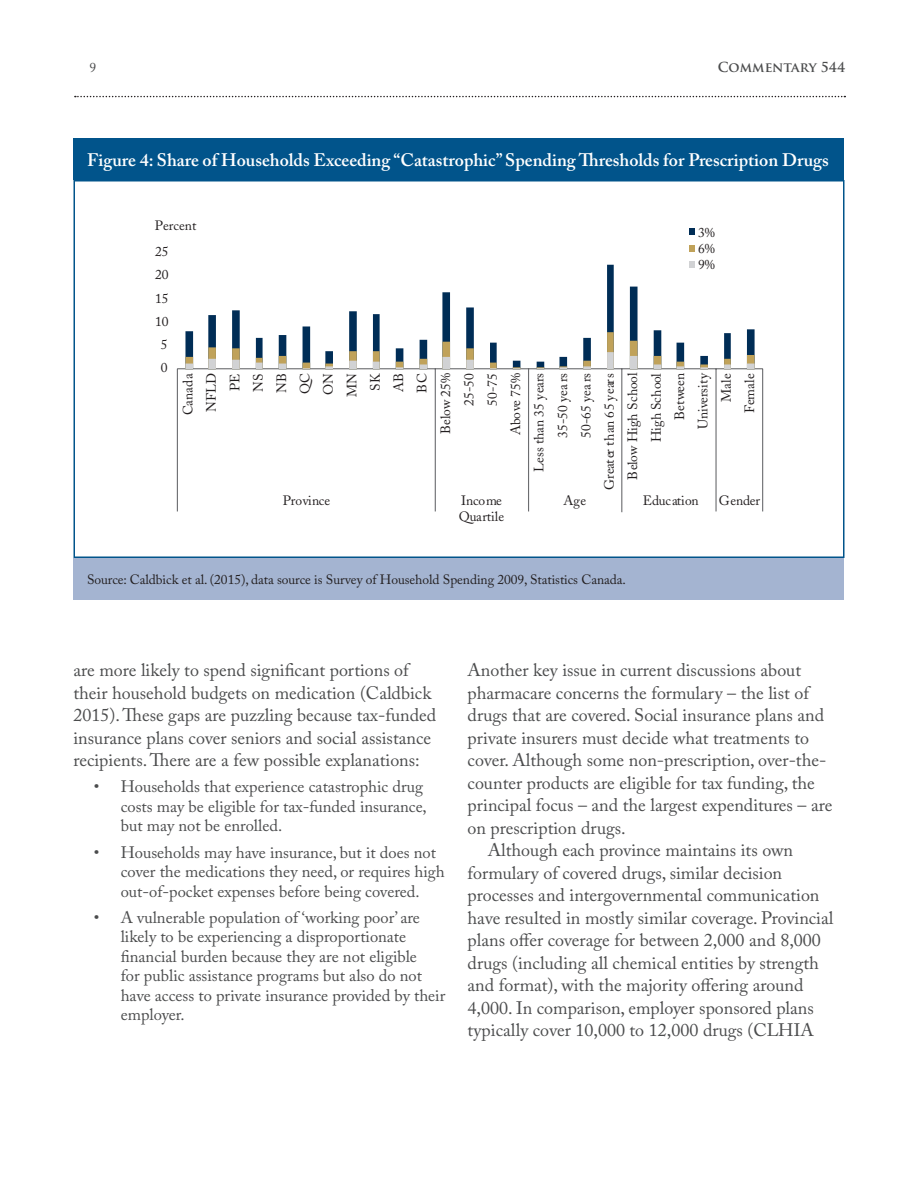
<style>
.page{position:relative;width:918px;height:1188px;background:#fff}
.page>*{position:absolute;margin:0;border:0;box-sizing:border-box;transform-origin:0 0}
.Body_Copy{font:18px/22.5px "Adobe Caslon Pro";color:#4b4c4d}
.Table_Header{font:600 18px "Adobe Caslon Pro";color:#fff}
.bullet{font:16.5px/19.5px "Adobe Caslon Pro";color:#4b4c4d}
.t1{font:13.5px/23.4px "Adobe Caslon";color:#231f20;text-align:right}
.table_foot_note{font:13.5px "Adobe Caslon Pro";letter-spacing:-.005em;color:#231f20}
.t2{font:700 13.5px "Trajan Pro";color:#4b4c4d}
.t3{font:13.5px "Adobe Caslon Pro";color:#4b4c4d}
</style>
<div class="page">
<svg style="left:75px;top:96px;width:770px;height:1px"></svg>
<div style="left:74px;top:138px;width:770px;height:42px;background:#01548b"></div>
<div style="left:74px;top:558px;width:770px;height:42px;background:#a4b4d1"></div>
<div style="left:74px;top:180px;width:770px;height:378px;background:#fff;border:2px solid #01548b"></div>
<svg style="left:689px;top:229px;width:6px;height:6px"></svg>
<div style="left:689px;top:245px;width:6px;height:7px;background:#c0a25a"></div>
<svg style="left:689px;top:262px;width:6px;height:3px"></svg>
<hr style="left:177px;top:369px;width:1px;height:142px;background:#6c6d70">
<hr style="left:435px;top:369px;width:1px;height:142px;background:#6c6d70">
<hr style="left:528px;top:369px;width:1px;height:142px;background:#6c6d70">
<hr style="left:621px;top:369px;width:1px;height:143px;background:#6c6d70">
<hr style="left:715px;top:369px;width:2px;height:142px;background:#6c6d70">
<hr style="left:762px;top:369px;width:1px;height:142px;background:#6c6d70">
<hr style="left:177px;top:368px;width:586px;height:1px;background:#6c6d70">
<svg style="left:185px;top:265px;width:570px;height:67px"></svg>
<svg style="left:185px;top:332px;width:570px;height:37px"></svg>
<p class="t3" style="left:90px;top:59px;width:8px">9</p>
<p class="t2" style="left:718px;top:59px;width:129px">COMMENTARY 544</p>
<p class="Table_Header" style="left:87px;top:149px;width:743px">Figure 4: Share of Households Exceeding “Catastrophic” Spending Thresholds for Prescription Drugs</p>
<p class="t1" style="left:155px;top:214px;width:43px">Percent</p>
<p class="t1" style="left:155px;top:240px;width:15px">25</p>
<p class="t1" style="left:155px;top:263px;width:15px">20</p>
<p class="t1" style="left:155px;top:286px;width:15px">15</p>
<p class="t1" style="left:155px;top:309px;width:15px">10</p>
<p class="t1" style="left:161px;top:333px;width:8px">5</p>
<p class="t1" style="left:698px;top:225px;width:18px;line-height:15.8px;text-align:justify">3% 6% 9%</p>
<p class="t1" style="left:161px;top:356px;width:8px">0</p>
<p class="t1" style="left:176px;top:434px;width:63px;rotate:-90deg">Canada<br>NFLD<br>PE<br>NS<br>NB<br>QC<br>ON<br>MN<br>SK<br>AB<br>BC<br>Below 25%<br>25-50</p>
<p class="t1" style="left:504px;top:472px;width:100px;rotate:-90deg">Above 75%<br>Less than 35 years</p>
<p class="t1" style="left:598px;top:490px;width:119px;rotate:-90deg">Greater than 65 years<br>Below High School<br>High School<br>Between<br>University<br>Male<br>Female</p>
<p class="t1" style="left:283px;top:489px;width:49px">Province</p>
<p class="t1" style="left:459px;top:492px;width:47px;line-height:16.2px;text-align:left">Income<br>Quartile</p>
<p class="t1" style="left:563px;top:489px;width:24px">Age</p>
<p class="t1" style="left:643px;top:489px;width:57px">Education</p>
<p class="t1" style="left:719px;top:489px;width:43px">Gender</p>
<p class="t1" style="left:481px;top:406px;width:34px;rotate:-90deg">50-75</p>
<p class="t1" style="left:551px;top:438px;width:66px;text-align:left;rotate:-90deg">35-50 years<br>50-65 years</p>
<p class="table_foot_note" style="left:87px;top:571px;width:540px">Source: Caldbick et al. (2015), data source is Survey of Household Spending 2009, Statistics Canada.</p>
<p class="Body_Copy" style="left:74px;top:659px;width:364px">are more likely to spend significant portions of their household budgets on medication (Caldbick 2015). These gaps are puzzling because tax-funded insurance plans cover seniors and social assistance recipients. There are a few possible explanations:</p>
<p class="bullet" style="left:121px;top:777px;width:308px;text-indent:-27px">• Households that experience catastrophic drug costs may be eligible for tax-funded insurance, but may not be enrolled.</p>
<p class="bullet" style="left:121px;top:842px;width:326px;text-indent:-27px">• Households may have insurance, but it does not cover the medications they need, or requires high out-of-pocket expenses before being covered.</p>
<p class="bullet" style="left:121px;top:908px;width:326px;text-indent:-27px">• A vulnerable population of ‘working poor’ are likely to be experiencing a disproportionate financial burden because they are not eligible<br>for public assistance programs but also do not have access to private insurance provided by their employer.</p>
<p class="Body_Copy" style="left:468px;top:659px;width:366px">Another key issue in current discussions about pharmacare concerns the formulary – the list of drugs that are covered. Social insurance plans and private insurers must decide what treatments to cover. Although some non-prescription, over-the&shy;counter products are eligible for tax funding, the principal focus – and the largest expenditures – are on prescription drugs.</p>
<p class="Body_Copy" style="left:468px;top:839px;width:367px;text-indent:20px">Although each province maintains its own formulary of covered drugs, similar decision processes and intergovernmental communication have resulted in mostly similar coverage. Provincial plans offer coverage for between 2,000 and 8,000 drugs (including all chemical entities by strength and format), with the majority offering around 4,000. In comparison, employer sponsored plans typically cover 10,000 to 12,000 drugs (CLHIA</p>
</div>
